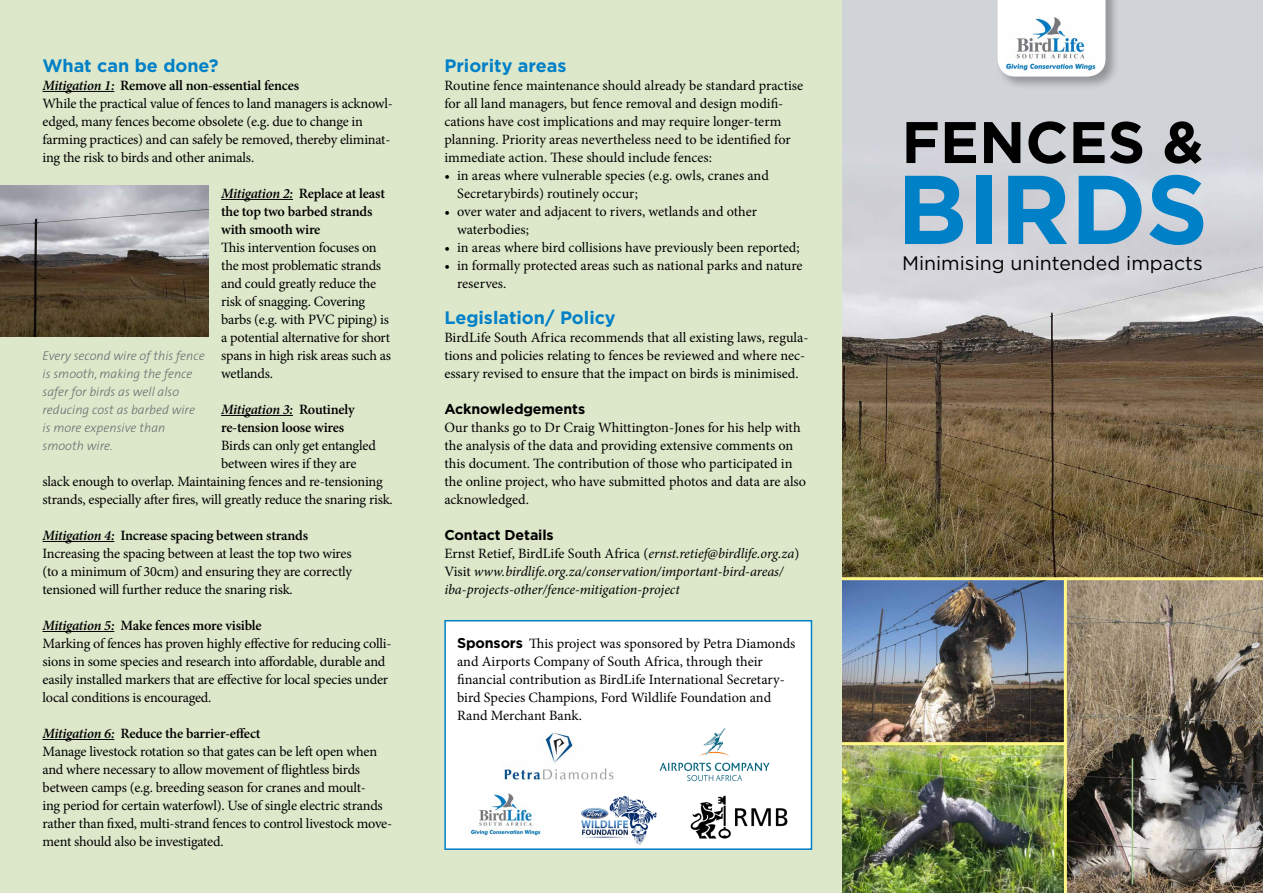
<style>
.page{position:relative;width:1263px;height:893px;background:#fff}
.page>*{position:absolute;margin:0;border:0;box-sizing:border-box;transform-origin:0 0}
.t1{font:700 97.5px "Gotham";color:#0080c7}
.t2{font:700 58.5px "Gotham";color:#000}
.t3{font:19.5px "Gotham";color:#000}
.t4{font:700 18px "Gotham";color:#0080c7}
.t5{font:14.25px/18px "Minion Pro";letter-spacing:-.01em;color:#000}
.t6{font:italic 14.25px/18px "Minion Pro";letter-spacing:-.01em;color:#000}
.t7{font:600 14.25px/18px "Minion Pro";letter-spacing:-.015em;color:#000}
.t8{font:700 14.25px "Gotham";letter-spacing:-.01em;color:#000}
.t9{font:italic 300 12.75px/18px "The Sans";color:#6d6e71}
.s1{font-weight:600;font-style:italic}
.s2{font-weight:600}
.s3{font-style:italic}
.s4{font-style:normal}
.s5{font-family:"Gotham";font-weight:700}
</style>
<div class="page">
<div style="left:0;top:0;width:852px;height:893px;background:#dde8cb"></div>
<div style="left:842px;top:0;width:421px;height:893px;background:#d0d3d8"></div>
<img style="left:842px;top:168px;width:421px;height:409px">
<hr style="left:43px;top:91px;width:71px;height:1px;background:#000">
<hr style="left:221px;top:199px;width:72px;height:1px;background:#000">
<hr style="left:221px;top:415px;width:72px;height:1px;background:#000">
<hr style="left:43px;top:541px;width:71px;height:1px;background:#000">
<hr style="left:43px;top:631px;width:71px;height:1px;background:#000">
<hr style="left:43px;top:739px;width:71px;height:1px;background:#000">
<div style="left:995px;top:0;width:125px;height:91px;background:#000;opacity:.3"></div>
<svg style="left:997px;top:0;width:108px;height:77px;background:#f9f9f9"></svg>
<img style="left:1005px;top:13px;width:92px;height:60px">
<img style="left:1067px;top:580px;width:196px;height:313px">
<img style="left:842px;top:745px;width:222px;height:148px">
<hr style="left:1132px;top:758px;width:1px;height:126px;background:#a4ca92">
<img style="left:842px;top:580px;width:222px;height:162px">
<hr style="left:1064px;top:577px;width:3px;height:316px;background:#fff685">
<hr style="left:842px;top:742px;width:225px;height:3px;background:#fff685">
<hr style="left:842px;top:577px;width:421px;height:3px;background:#fff685">
<img style="left:0;top:186px;width:208px;height:150px">
<div style="left:444px;top:620px;width:368px;height:230px;background:#fff;border:2px solid #0080c7"></div>
<img style="left:503px;top:732px;width:111px;height:49px">
<img style="left:690px;top:795px;width:98px;height:44px">
<img style="left:659px;top:728px;width:111px;height:54px">
<img style="left:470px;top:793px;width:71px;height:46px">
<img style="left:581px;top:796px;width:76px;height:49px">
<p class="t4" style="left:43px;top:54px;width:178px">What can be done?</p>
<p class="t5" style="left:43px;top:77px;width:352px"><span class="s1">Mitigation 1:</span> <span class="s2">Remove all non-essential fences<br></span>While the practical value of fences to land managers is acknowl&shy;edged, many fences become obsolete (e.g. due to change in farming practices) and can safely be removed, thereby eliminat&shy;ing the risk to birds and other animals.</p>
<p class="t7" style="left:221px;top:184px;width:165px"><span class="s3">Mitigation 2:</span> Replace at least the top two barbed strands with smooth wire</p>
<p class="t5" style="left:221px;top:238px;width:171px">This intervention focuses on the most problematic strands and could greatly reduce the risk of snagging. Covering barbs (e.g. with PVC piping) is a potential alternative for short spans in high risk areas such as wetlands.</p>
<p class="t7" style="left:221px;top:400px;width:135px"><span class="s3">Mitigation 3:</span> Routinely re-tension loose wires</p>
<p class="t5" style="left:221px;top:436px;width:156px">Birds can only get entangled</p>
<p class="t5" style="left:221px;top:454px;width:137px">between wires if they are</p>
<p class="t5" style="left:43px;top:472px;width:342px">slack enough to overlap. Maintaining fences and re-tensioning</p>
<p class="t5" style="left:43px;top:490px;width:352px">strands, especially after fires, will greatly reduce the snaring risk.</p>
<p class="t5" style="left:43px;top:526px;width:311px"><span class="s1">Mitigation 4:</span> <span class="s2">Increase spacing between strands </span>Increasing the spacing between at least the top two wires (to a minimum of 30cm) and ensuring they are correctly tensioned will further reduce the snaring risk.</p>
<p class="t5" style="left:43px;top:616px;width:351px"><span class="s1">Mitigation 5:</span> <span class="s2">Make fences more visible<br></span>Marking of fences has proven highly effective for reducing colli&shy;sions in some species and research into affordable, durable and easily installed markers that are effective for local species under local conditions is encouraged.</p>
<p class="t5" style="left:43px;top:724px;width:351px"><span class="s1">Mitigation 6:</span> <span class="s2">Reduce the barrier-effect<br></span>Manage livestock rotation so that gates can be left open when and where necessary to allow movement of flightless birds between camps (e.g. breeding season for cranes and moult-<br>ing period for certain waterfowl). Use of single electric strands rather than fixed, multi-strand fences to control livestock move&shy;ment should also be investigated.</p>
<p class="t9" style="left:43px;top:346px;width:164px">Every second wire of this fence is smooth, making the fence safer for birds as well also reducing cost as barbed wire is more expensive than smooth wire.</p>
<p class="t4" style="left:444px;top:54px;width:124px">Priority areas</p>
<p class="t5" style="left:444px;top:77px;width:360px">Routine fence maintenance should already be standard practise for all land managers, but fence removal and design modifi&shy;cations have cost implications and may require longer-term planning. Priority areas nevertheless need to be identified for immediate action. These should include fences:</p>
<p class="t5" style="left:457px;top:167px;width:313px;text-indent:-13px">• in areas where vulnerable species (e.g. owls, cranes and<br>Secretarybirds) routinely occur;</p>
<p class="t5" style="left:457px;top:203px;width:302px;text-indent:-13px">• over water and adjacent to rivers, wetlands and other waterbodies;</p>
<p class="t5" style="left:444px;top:238px;width:357px">• in areas where bird collisions have previously been reported;</p>
<p class="t5" style="left:457px;top:256px;width:347px;text-indent:-13px">• in formally protected areas such as national parks and nature reserves.</p>
<p class="t4" style="left:444px;top:306px;width:173px">Legislation/ Policy</p>
<p class="t5" style="left:444px;top:329px;width:366px">BirdLife South Africa recommends that all existing laws, regula&shy;tions and policies relating to fences be reviewed and where nec&shy;essary revised to ensure that the impact on birds is minimised.</p>
<p class="t8" style="left:444px;top:399px;width:142px">Acknowledgements</p>
<p class="t5" style="left:444px;top:419px;width:363px">Our thanks go to Dr Craig Whittington-Jones for his help with the analysis of the data and providing extensive comments on this document. The contribution of those who participated in the online project, who have submitted photos and data are also acknowledged.</p>
<p class="t8" style="left:444px;top:525px;width:111px">Contact Details</p>
<p class="t6" style="left:444px;top:544px;width:356px"><span class="s4">Ernst Retief, BirdLife South Africa (</span>ernst.retief@birdlife.org.za<span class="s4">)<br>Visit</span> www.birdlife.org.za/conservation/important-bird-areas/ iba-projects-other/fence-mitigation-project</p>
<p class="t5" style="left:457px;top:634px;width:340px"><span class="s5">Sponsors</span> This project was sponsored by Petra Diamonds and Airports Company of South Africa, through their financial contribution as BirdLife International Secretary&shy;bird Species Champions, Ford Wildlife Foundation and Rand Merchant Bank.</p>
<h2 class="t2" style="left:901px;top:104px;width:303px">fences &amp;</h2>
<h1 class="t1" style="left:897px;top:145px;width:313px">birds</h1>
<h3 class="t3" style="left:902px;top:250px;width:302px">Minimising unintended impacts</h3>
</div>
